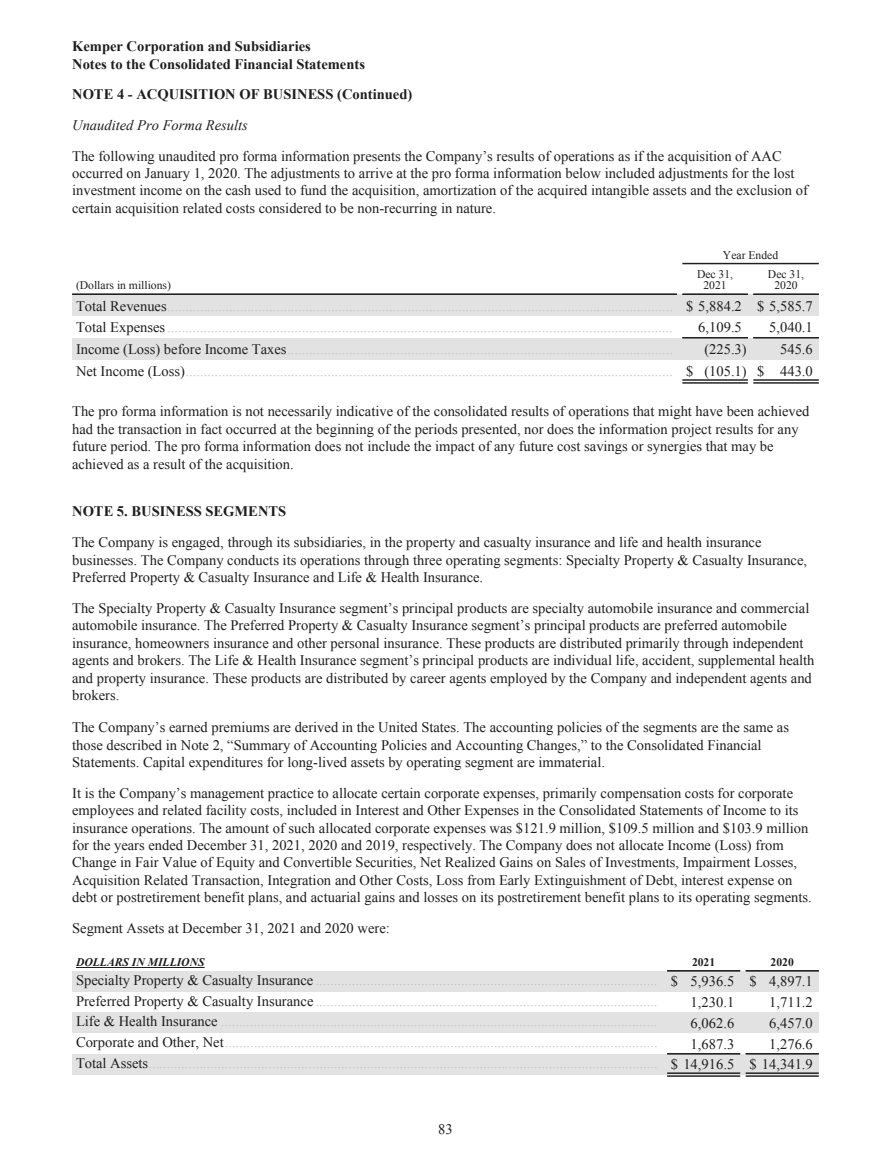
<style>
.page{position:relative;width:891px;height:1161px;background:#fff}
.page>*{position:absolute;margin:0;border:0;box-sizing:border-box;transform-origin:0 0}
.t1{font:14.55px/17.4px "Times New Roman";color:#1e1e1e}
.t2{font:14.55px/21.8px "Times New Roman";color:#c1c1c1}
.t3{font:700 14.55px/17.5px "Times New Roman";color:#1e1e1e}
.t4{font:italic 14.55px "Times New Roman";color:#1e1e1e}
.t5{font:11.7px/11.7px "Times New Roman";color:#1e1e1e;text-align:center}
.t6{font:italic 700 11.7px "Times New Roman";color:#1e1e1e}
.t7{font:700 11.7px "Times New Roman";color:#1e1e1e}
.s1{color:#1e1e1e}
</style>
<div class="page">
<div style="left:72px;top:294px;width:747px;height:22px;background:#e2e2e2"></div>
<div style="left:72px;top:338px;width:747px;height:22px;background:#e2e2e2"></div>
<hr style="left:682px;top:263px;width:137px;height:1px;background:#1e1e1e">
<hr style="left:72px;top:293px;width:605px;height:1px;background:#1e1e1e">
<hr style="left:72px;top:294px;width:605px;height:1px;background:#1e1e1e">
<hr style="left:682px;top:293px;width:66px;height:1px;background:#1e1e1e">
<hr style="left:682px;top:294px;width:66px;height:1px;background:#1e1e1e">
<hr style="left:753px;top:293px;width:66px;height:1px;background:#1e1e1e">
<hr style="left:753px;top:294px;width:66px;height:1px;background:#1e1e1e">
<hr style="left:682px;top:337px;width:66px;height:1px;background:#1e1e1e">
<hr style="left:682px;top:338px;width:66px;height:1px;background:#1e1e1e">
<hr style="left:753px;top:337px;width:66px;height:1px;background:#1e1e1e">
<hr style="left:753px;top:338px;width:66px;height:1px;background:#1e1e1e">
<hr style="left:682px;top:382px;width:66px;height:2px;background:#1e1e1e">
<hr style="left:682px;top:379px;width:66px;height:2px;background:#1e1e1e">
<hr style="left:753px;top:382px;width:66px;height:2px;background:#1e1e1e">
<hr style="left:753px;top:379px;width:66px;height:2px;background:#1e1e1e">
<div style="left:72px;top:971px;width:747px;height:21px;background:#e2e2e2"></div>
<div style="left:72px;top:1012px;width:747px;height:21px;background:#e2e2e2"></div>
<div style="left:72px;top:1054px;width:747px;height:21px;background:#e2e2e2"></div>
<hr style="left:76px;top:967px;width:129px;height:1px;background:#1e1e1e">
<hr style="left:667px;top:970px;width:73px;height:1px;background:#1e1e1e">
<hr style="left:667px;top:971px;width:73px;height:1px;background:#1e1e1e">
<hr style="left:746px;top:970px;width:73px;height:1px;background:#1e1e1e">
<hr style="left:746px;top:971px;width:73px;height:1px;background:#1e1e1e">
<hr style="left:667px;top:1053px;width:73px;height:1px;background:#1e1e1e">
<hr style="left:667px;top:1054px;width:73px;height:1px;background:#1e1e1e">
<hr style="left:746px;top:1053px;width:73px;height:1px;background:#1e1e1e">
<hr style="left:746px;top:1054px;width:73px;height:1px;background:#1e1e1e">
<hr style="left:667px;top:1075px;width:73px;height:2px;background:#1e1e1e">
<hr style="left:667px;top:1072px;width:73px;height:2px;background:#1e1e1e">
<hr style="left:746px;top:1075px;width:73px;height:2px;background:#1e1e1e">
<hr style="left:746px;top:1072px;width:73px;height:2px;background:#1e1e1e">
<p class="t3" style="left:72px;top:39px;width:294px">Kemper Corporation and Subsidiaries<br>Notes to the Consolidated Financial Statements</p>
<p class="t3" style="left:72px;top:87px;width:342px">NOTE 4 - ACQUISITION OF BUSINESS (Continued)</p>
<p class="t4" style="left:72px;top:120px;width:177px">Unaudited Pro Forma Results</p>
<p class="t1" style="left:72px;top:148px;width:737px">The following unaudited pro forma information presents the Company’s results of operations as if the acquisition of AAC occurred on January 1, 2020. The adjustments to arrive at the pro forma information below included adjustments for the lost investment income on the cash used to fund the acquisition, amortization of the acquired intangible assets and the exclusion of certain acquisition related costs considered to be non-recurring in nature.</p>
<p class="t5" style="left:723px;top:250px;width:57px">Year Ended</p>
<p class="t5" style="left:76px;top:281px;width:96px">(Dollars in millions)</p>
<p class="t5" style="left:697px;top:269px;width:38px">Dec 31,<br>2021</p>
<p class="t5" style="left:768px;top:269px;width:38px">Dec 31,<br>2020</p>
<p class="t2" style="left:76px;top:296px;width:738px"><span class="s1">Total Revenues</span>........................................................................................................................................... <span class="s1">$ 5,884.2 $ 5,585.7<br>Total Expenses</span>...........................................................................................................................................</p>
<p class="t1" style="left:698px;top:320px;width:45px">6,109.5</p>
<p class="t1" style="left:769px;top:320px;width:45px">5,040.1</p>
<p class="t2" style="left:76px;top:340px;width:599px"><span class="s1">Income (Loss) before Income Taxes</span>..........................................................................................................</p>
<p class="t1" style="left:704px;top:342px;width:44px">(225.3)</p>
<p class="t2" style="left:76px;top:340px;width:738px;text-align:right"><span class="s1">545.6<br>Net Income (Loss)</span>...................................................................................................................................... <span class="s1">$ (105.1) $ 443.0</span></p>
<p class="t1" style="left:72px;top:404px;width:739px">The pro forma information is not necessarily indicative of the consolidated results of operations that might have been achieved had the transaction in fact occurred at the beginning of the periods presented, nor does the information project results for any future period. The pro forma information does not include the impact of any future cost savings or synergies that may be achieved as a result of the acquisition.</p>
<p class="t3" style="left:72px;top:504px;width:216px">NOTE 5. BUSINESS SEGMENTS</p>
<p class="t1" style="left:72px;top:535px;width:736px">The Company is engaged, through its subsidiaries, in the property and casualty insurance and life and health insurance businesses. The Company conducts its operations through three operating segments: Specialty Property &amp; Casualty Insurance,<br>Preferred Property &amp; Casualty Insurance and Life &amp; Health Insurance.</p>
<p class="t1" style="left:72px;top:601px;width:744px">The Specialty Property &amp; Casualty Insurance segment’s principal products are specialty automobile insurance and commercial automobile insurance. The Preferred Property &amp; Casualty Insurance segment’s principal products are preferred automobile insurance, homeowners insurance and other personal insurance. These products are distributed primarily through independent agents and brokers. The Life &amp; Health Insurance segment’s principal products are individual life, accident, supplemental health and property insurance. These products are distributed by career agents employed by the Company and independent agents and brokers.</p>
<p class="t1" style="left:72px;top:720px;width:718px">The Company’s earned premiums are derived in the United States. The accounting policies of the segments are the same as those described in Note 2, “Summary of Accounting Policies and Accounting Changes,” to the Consolidated Financial<br>Statements. Capital expenditures for long-lived assets by operating segment are immaterial.</p>
<p class="t1" style="left:72px;top:786px;width:741px">It is the Company’s management practice to allocate certain corporate expenses, primarily compensation costs for corporate employees and related facility costs, included in Interest and Other Expenses in the Consolidated Statements of Income to its insurance operations. The amount of such allocated corporate expenses was $121.9 million, $109.5 million and $103.9 million for the years ended December 31, 2021, 2020 and 2019, respectively. The Company does not allocate Income (Loss) from Change in Fair Value of Equity and Convertible Securities, Net Realized Gains on Sales of Investments, Impairment Losses, Acquisition Related Transaction, Integration and Other Costs, Loss from Early Extinguishment of Debt, interest expense on debt or postretirement benefit plans, and actuarial gains and losses on its postretirement benefit plans to its operating segments.</p>
<p class="t1" style="left:72px;top:921px;width:319px">Segment Assets at December 31, 2021 and 2020 were:</p>
<p class="t6" style="left:76px;top:958px;width:130px">DOLLARS IN MILLIONS</p>
<p class="t7" style="left:692px;top:958px;width:25px">2021</p>
<p class="t7" style="left:771px;top:958px;width:25px">2020</p>
<p class="t2" style="left:76px;top:971px;width:738px;line-height:20.7px"><span class="s1">Specialty Property &amp; Casualty Insurance</span> .............................................................................................. <span class="s1">$ 5,936.5 $ 4,897.1<br>Preferred Property &amp; Casualty Insurance</span> ..............................................................................................</p>
<p class="t1" style="left:691px;top:995px;width:45px">1,230.1</p>
<p class="t1" style="left:769px;top:995px;width:45px">1,711.2</p>
<p class="t2" style="left:76px;top:1012px;width:583px"><span class="s1">Life &amp; Health Insurance</span> ........................................................................................................................</p>
<p class="t1" style="left:691px;top:1016px;width:45px">6,062.6</p>
<p class="t1" style="left:769px;top:1016px;width:45px">6,457.0</p>
<p class="t2" style="left:76px;top:1033px;width:583px"><span class="s1">Corporate and Other, Net</span>.......................................................................................................................</p>
<p class="t1" style="left:691px;top:1037px;width:45px">1,687.3</p>
<p class="t2" style="left:76px;top:1036px;width:738px;line-height:19.2px;text-align:right"><span class="s1">1,276.6<br>Total Assets</span>............................................................................................................................................ <span class="s1">$ 14,916.5 $ 14,341.9</span></p>
<p class="t1" style="left:438px;top:1122px;width:16px">83</p>
</div>
